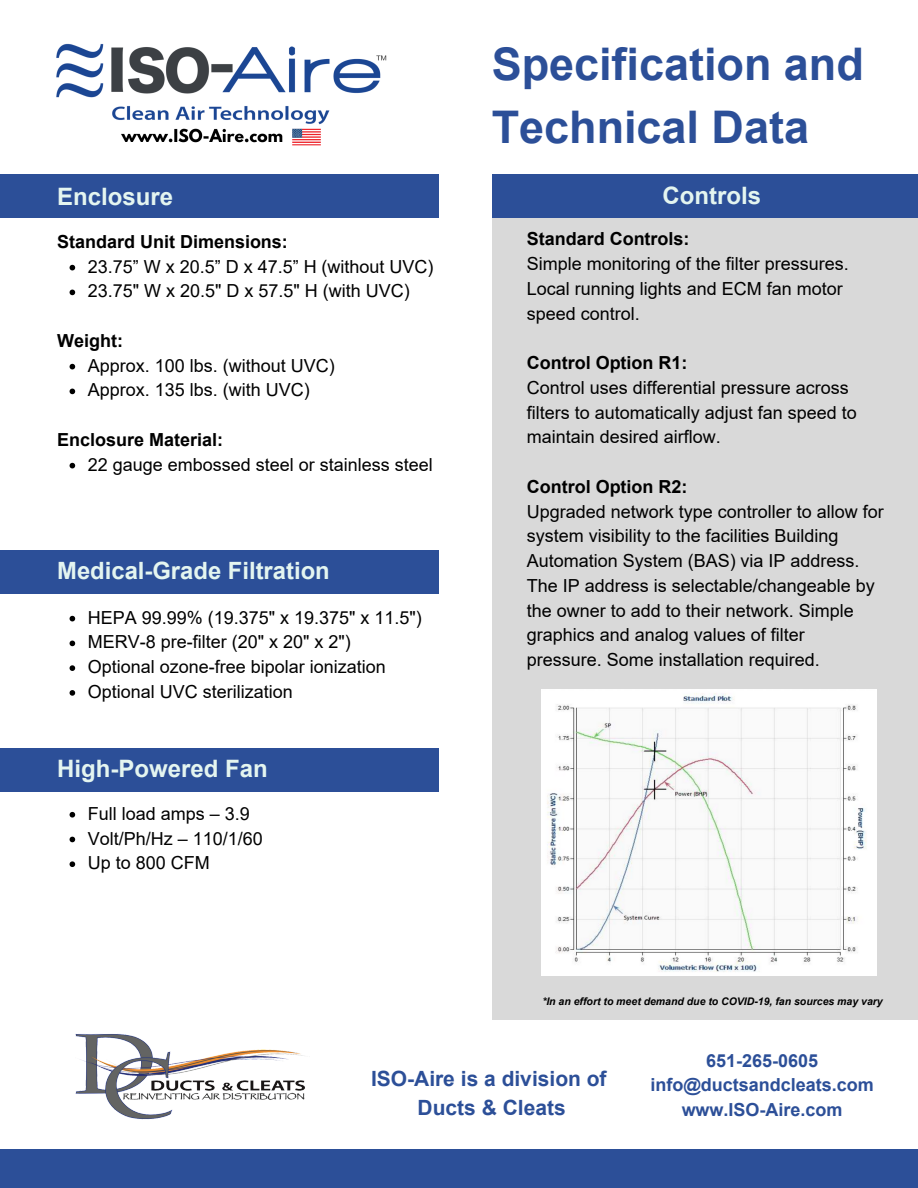
<style>
.page{position:relative;width:918px;height:1188px;background:#fff}
.page>*{position:absolute;margin:0;border:0;box-sizing:border-box;transform-origin:0 0}
.t1{font:700 45px "Arial";color:#2c4f98}
.t2{font:700 24px "Arial";color:#e4f5f0}
.t3{font:700 23.85px "Arial";color:#e4f5f0}
.t4{font:700 21px "Arial";color:#2c4f98}
.t5{font:18px/24.8px "Arial";color:#000}
.t6{font:700 18px "Arial";color:#000}
.t7{font:700 18px "Arial";color:#2c4f98}
.t8{font:italic 700 10.5px "Arial";color:#000}
</style>
<div class="page">
<img style="left:56px;top:43px;width:331px;height:103px">
<div style="left:0;top:175px;width:439px;height:43px;background:#2c4f98"></div>
<div style="left:492px;top:175px;width:426px;height:43px;background:#2c4f98"></div>
<div style="left:492px;top:218px;width:426px;height:802px;background:#d9d9d9"></div>
<div style="left:0;top:550px;width:438px;height:44px;background:#2c4f98"></div>
<div style="left:0;top:748px;width:439px;height:44px;background:#2c4f98"></div>
<img style="left:75px;top:1034px;width:230px;height:86px">
<div style="left:0;top:1149px;width:918px;height:39px;background:#2c4f98"></div>
<img style="left:542px;top:690px;width:335px;height:286px">
<svg style="left:70px;top:265px;width:5px;height:5px"></svg>
<svg style="left:70px;top:290px;width:5px;height:5px"></svg>
<svg style="left:70px;top:364px;width:5px;height:5px"></svg>
<svg style="left:70px;top:389px;width:5px;height:5px"></svg>
<svg style="left:70px;top:463px;width:5px;height:5px"></svg>
<svg style="left:70px;top:812px;width:5px;height:6px"></svg>
<svg style="left:70px;top:837px;width:5px;height:5px"></svg>
<svg style="left:70px;top:861px;width:5px;height:6px"></svg>
<svg style="left:70px;top:616px;width:5px;height:5px"></svg>
<svg style="left:70px;top:641px;width:5px;height:5px"></svg>
<svg style="left:70px;top:665px;width:5px;height:6px"></svg>
<svg style="left:70px;top:690px;width:5px;height:6px"></svg>
<p class="t2" style="left:57px;top:183px;width:118px">Enclosure</p>
<p class="t6" style="left:57px;top:232px;width:232px">Standard Unit Dimensions:</p>
<p class="t5" style="left:88px;top:254px;width:347px">23.75” W x 20.5” D x 47.5” H (without UVC)</p>
<p class="t5" style="left:88px;top:279px;width:323px">23.75" W x 20.5" D x 57.5" H (with UVC)</p>
<p class="t6" style="left:57px;top:331px;width:67px">Weight:</p>
<p class="t5" style="left:88px;top:353px;width:248px">Approx. 100 lbs. (without UVC)</p>
<p class="t5" style="left:88px;top:378px;width:223px">Approx. 135 lbs. (with UVC)</p>
<p class="t6" style="left:57px;top:430px;width:167px">Enclosure Material:</p>
<p class="t5" style="left:88px;top:452px;width:347px">22 gauge embossed steel or stainless steel</p>
<p class="t3" style="left:57px;top:558px;width:274px">Medical-Grade Filtration</p>
<p class="t5" style="left:88px;top:605px;width:336px">HEPA 99.99% (19.375" x 19.375" x 11.5")</p>
<p class="t5" style="left:88px;top:630px;width:264px">MERV-8 pre-filter (20" x 20" x 2")</p>
<p class="t5" style="left:88px;top:655px;width:300px">Optional ozone-free bipolar ionization</p>
<p class="t5" style="left:88px;top:679px;width:206px">Optional UVC sterilization</p>
<p class="t2" style="left:57px;top:756px;width:212px">High-Powered Fan</p>
<p class="t5" style="left:88px;top:801px;width:163px">Full load amps – 3.9</p>
<p class="t5" style="left:88px;top:826px;width:176px">Volt/Ph/Hz – 110/1/60</p>
<p class="t5" style="left:88px;top:851px;width:123px">Up to 800 CFM</p>
<p class="t1" style="left:492px;top:39px;width:374px">Specification and</p>
<p class="t1" style="left:492px;top:102px;width:319px">Technical Data</p>
<p class="t2" style="left:662px;top:182px;width:100px">Controls</p>
<p class="t6" style="left:527px;top:229px;width:164px">Standard Controls:</p>
<p class="t5" style="left:527px;top:252px;width:324px">Simple monitoring of the filter pressures.<br>Local running lights and ECM fan motor speed control.</p>
<p class="t6" style="left:527px;top:353px;width:162px">Control Option R1:</p>
<p class="t5" style="left:527px;top:375px;width:331px">Control uses differential pressure across filters to automatically adjust fan speed to maintain desired airflow.</p>
<p class="t6" style="left:527px;top:477px;width:162px">Control Option R2:</p>
<p class="t5" style="left:527px;top:499px;width:359px">Upgraded network type controller to allow for system visibility to the facilities Building Automation System (BAS) via IP address.<br>The IP address is selectable/changeable by the owner to add to their network. Simple graphics and analog values of filter</p>
<p class="t5" style="left:527px;top:648px;width:294px">pressure. Some installation required.</p>
<p class="t8" style="left:542px;top:995px;width:342px">*In an effort to meet demand due to COVID-19, fan sources may vary</p>
<p class="t4" style="left:371px;top:1067px;width:237px">ISO-Aire is a division of</p>
<p class="t4" style="left:418px;top:1096px;width:150px">Ducts &amp; Cleats</p>
<p class="t7" style="left:706px;top:1050px;width:114px">651-265-0605</p>
<p class="t7" style="left:650px;top:1075px;width:225px">info@ductsandcleats.com</p>
<p class="t7" style="left:682px;top:1100px;width:162px">www.ISO-Aire.com</p>
</div>
